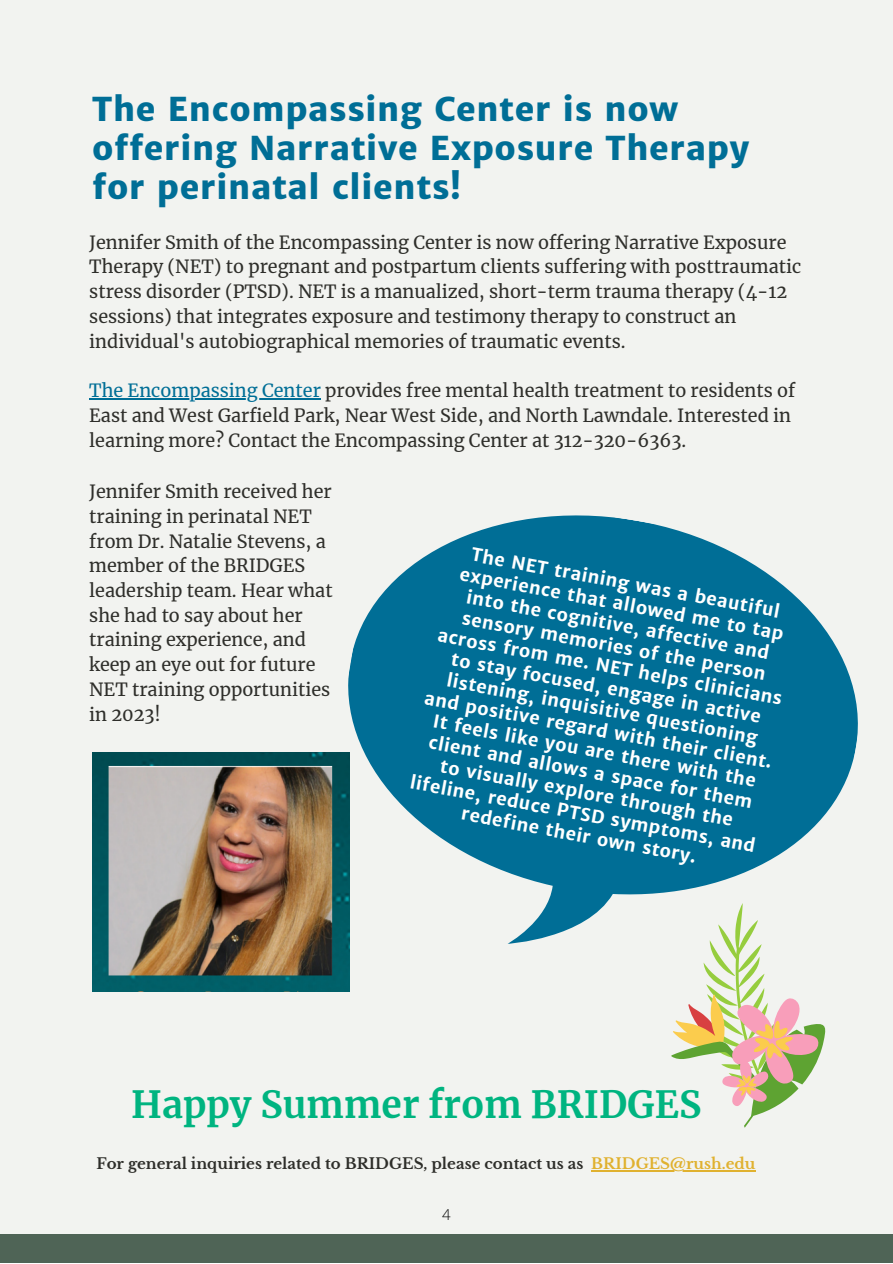
<style>
.page{position:relative;width:893px;height:1264px;background:#fff}
.page>*{position:absolute;margin:0;border:0;box-sizing:border-box;transform-origin:0 0}
.t1{font:700 37.05px "Merriweather";color:#00b480}
.t2{font:800 33px/39.3px "Merriweather Sans";letter-spacing:.02em;color:#006e96}
.t3{font:18px/24.8px "Merriweather";color:#2e2e2a}
.t4{font:700 18px/21.3px "Merriweather Sans";color:#fff;text-align:center}
.t5{font:700 15px "Libre Baskerville";color:#2e2e2a}
.t6{font:300 15px "Open Sans";color:#000}
.s1{color:#006e96}
.s2{color:#e0b12f}
</style>
<div class="page">
<div style="left:0;top:0;width:892px;height:1262px;background:#f2f3f0"></div>
<svg style="left:671px;top:995px;width:154px;height:132px"></svg>
<div style="left:0;top:1234px;width:892px;height:28px;background:#4f6456"></div>
<img style="left:92px;top:752px;width:217px;height:239px">
<hr style="left:89px;top:398px;width:232px;height:1px;background:#006e96">
<svg style="left:309px;top:515px;width:549px;height:480px;fill:#006e96"></svg>
<hr style="left:591px;top:1170px;width:164px;height:1px;background:#e0b12f">
<h2 class="t2" style="left:92px;top:89px;width:658px">The Encompassing Center is now offering Narrative Exposure Therapy for perinatal clients!</h2>
<p class="t3" style="left:89px;top:230px;width:713px">Jennifer Smith of the Encompassing Center is now offering Narrative Exposure Therapy (NET) to pregnant and postpartum clients suffering with posttraumatic stress disorder (PTSD). NET is a manualized, short-term trauma therapy (4-12 sessions) that integrates exposure and testimony therapy to construct an individual's autobiographical memories of traumatic events.</p>
<p class="t3" style="left:89px;top:378px;width:707px"><span class="s1">The Encompassing Center</span> provides free mental health treatment to residents of<br>East and West Garfield Park, Near West Side, and North Lawndale. Interested in learning more? Contact the Encompassing Center at 312-320-6363.</p>
<p class="t3" style="left:89px;top:479px;width:245px">Jennifer Smith received her training in perinatal NET from Dr. Natalie Stevens, a member of the BRIDGES leadership team. Hear what she had to say about her training experience, and keep an eye out for future<br>NET training opportunities in 2023!</p>
<p class="t4" style="left:455px;top:539px;width:354px;rotate:11deg">The NET training was a beautiful experience that allowed me to tap into the cognitive, affective and sensory memories of the person across from me. NET helps clinicians to stay focused, engage in active listening, inquisitive questioning and positive regard with their client.<br>It feels like you are there with the client and allows a space for them to visually explore through the lifeline, reduce PTSD symptoms, and redefine their own story.</p>
<h1 class="t1" style="left:131px;top:1081px;width:572px">Happy Summer from BRIDGES</h1>
<p class="t5" style="left:96px;top:1154px;width:660px">For general inquiries related to BRIDGES, please contact us as <span class="s2">BRIDGES@rush.edu</span></p>
<p class="t6" style="left:442px;top:1203px;width:10px">4</p>
</div>
